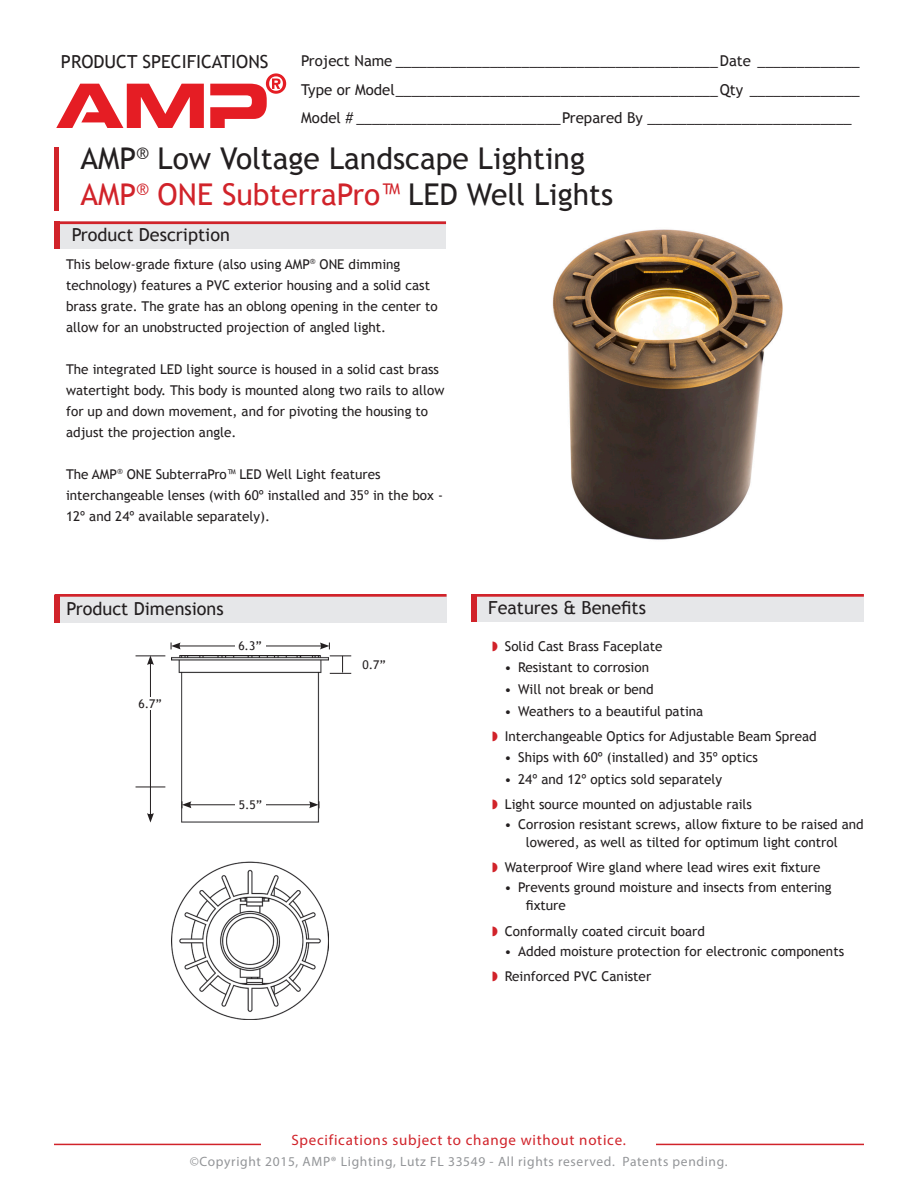
<style>
.page{position:relative;width:918px;height:1188px;background:#fff}
.page>*{position:absolute;margin:0;border:0;box-sizing:border-box;transform-origin:0 0}
.t1{font:30px "Trebuchet MS";color:#d1232a}
.t2{font:30px "Trebuchet MS";color:#231f20}
.Spec_Headings{font:18px "Trebuchet MS";color:#231f20}
.t3{font:15px/28.5px "Trebuchet MS";color:#231f20;text-align:justify}
.t4{font:15px "Myriad Pro";letter-spacing:.05em;color:#d1232a}
.t5{font:13.5px/18px "Trebuchet MS";color:#231f20;text-align:center}
.t6{font:13.5px "Myriad Pro";letter-spacing:.05em;color:#939598}
.drawing_dimensions{font:12px "Trebuchet MS";color:#231f20}
.s1{color:#231f20}
.s2{color:#d1232a}
</style>
<div class="page">
<svg style="left:210px;top:73px;width:76px;height:54px"></svg>
<svg style="left:57px;top:84px;width:147px;height:43px"></svg>
<div style="left:59px;top:221px;width:387px;height:28px;background:#e6e7e9"></div>
<div style="left:54px;top:221px;width:5px;height:28px;background:#d1232a"></div>
<div style="left:54px;top:221px;width:392px;height:3px;border:2px solid #d1232a"></div>
<div style="left:54px;top:147px;width:5px;height:64px;background:#d1232a"></div>
<hr style="left:54px;top:1144px;width:810px;height:1px;background:#d1232a">
<div style="left:262px;top:1134px;width:394px;height:27px;background:#fff"></div>
<div style="left:477px;top:594px;width:387px;height:28px;background:#e6e7e9"></div>
<div style="left:472px;top:594px;width:5px;height:28px;background:#d1232a"></div>
<div style="left:472px;top:594px;width:392px;height:3px;border:2px solid #d1232a"></div>
<img style="left:552px;top:229px;width:231px;height:311px">
<img style="left:171px;top:656px;width:158px;height:364px">
<div style="left:60px;top:595px;width:387px;height:28px;background:#e6e7e9"></div>
<div style="left:55px;top:595px;width:5px;height:28px;background:#d1232a"></div>
<div style="left:55px;top:594px;width:392px;height:3px;border:2px solid #d1232a"></div>
<hr style="left:189px;top:804px;width:123px;height:1px;background:#231f20">
<svg style="left:182px;top:801px;width:9px;height:7px"></svg>
<svg style="left:309px;top:801px;width:11px;height:7px"></svg>
<hr style="left:178px;top:646px;width:144px;height:1px;background:#231f20">
<svg style="left:171px;top:643px;width:10px;height:6px"></svg>
<svg style="left:320px;top:643px;width:10px;height:6px"></svg>
<div style="left:235px;top:640px;width:30px;height:12px;background:#fff"></div>
<div style="left:235px;top:799px;width:31px;height:12px;background:#fff"></div>
<svg style="left:136px;top:787px;width:29px;height:1px"></svg>
<hr style="left:150px;top:663px;width:1px;height:152px;background:#231f20">
<svg style="left:136px;top:656px;width:29px;height:9px"></svg>
<svg style="left:147px;top:813px;width:7px;height:10px"></svg>
<svg style="left:330px;top:656px;width:21px;height:18px"></svg>
<div style="left:135px;top:697px;width:30px;height:12px;background:#fff"></div>
<h2 class="Spec_Headings" style="left:61px;top:51px;width:209px">PRODUCT SPECIFICATIONS</h2>
<p class="t3" style="left:301px;top:47px;width:560px">Project Name _________________________________________Date _____________ Type or Model_________________________________________Qty ______________ Model # __________________________Prepared By __________________________</p>
<p class="t2" style="left:80px;top:141px;width:506px">AMP<sup>®</sup> Low Voltage Landscape Lighting</p>
<p class="t1" style="left:80px;top:177px;width:534px">AMP<sup>®</sup> ONE SubterraPro™ <span class="s1">LED Well Lights</span></p>
<p class="Spec_Headings" style="left:72px;top:224px;width:160px">Product Description</p>
<p class="t5" style="left:66px;top:255px;width:336px">This below-grade fixture (also using AMP<sup>®</sup> ONE dimming</p>
<p class="t5" style="left:66px;top:276px;width:366px">technology) features a PVC exterior housing and a solid cast</p>
<p class="t5" style="left:66px;top:297px;width:373px">brass grate. The grate has an oblong opening in the center to</p>
<p class="t5" style="left:66px;top:318px;width:322px">allow for an unobstructed projection of angled light.</p>
<p class="t5" style="left:66px;top:360px;width:374px">The integrated LED light source is housed in a solid cast brass</p>
<p class="t5" style="left:66px;top:381px;width:380px">watertight body. This body is mounted along two rails to allow</p>
<p class="t5" style="left:66px;top:402px;width:364px">for up and down movement, and for pivoting the housing to</p>
<p class="t5" style="left:66px;top:423px;width:172px">adjust the projection angle.</p>
<p class="t5" style="left:66px;top:465px;width:316px">The AMP<sup>®</sup> ONE SubterraPro™ LED Well Light features</p>
<p class="t5" style="left:66px;top:486px;width:378px">interchangeable lenses (with 60º installed and 35º in the box -</p>
<p class="t5" style="left:66px;top:507px;width:206px">12º and 24º available separately).</p>
<p class="Spec_Headings" style="left:67px;top:598px;width:159px">Product Dimensions</p>
<p class="Spec_Headings" style="left:488px;top:597px;width:159px">Features &amp; Benefits</p>
<p class="drawing_dimensions" style="left:238px;top:639px;width:25px">6.3”</p>
<p class="t5" style="left:492px;top:638px;width:172px"><span class="s2">◗</span> Solid Cast Brass Faceplate</p>
<p class="t5" style="left:504px;top:658px;width:146px">• Resistant to corrosion</p>
<p class="t5" style="left:504px;top:680px;width:151px">• Will not break or bend</p>
<p class="t5" style="left:504px;top:703px;width:201px">• Weathers to a beautiful patina</p>
<p class="t5" style="left:492px;top:728px;width:326px"><span class="s2">◗</span> Interchangeable Optics for Adjustable Beam Spread</p>
<p class="t5" style="left:504px;top:748px;width:255px">• Ships with 60º (installed) and 35º optics</p>
<p class="t5" style="left:504px;top:770px;width:219px">• 24º and 12º optics sold separately</p>
<p class="t5" style="left:492px;top:795px;width:261px"><span class="s2">◗</span> Light source mounted on adjustable rails</p>
<p class="t5" style="left:504px;top:816px;width:361px">• Corrosion resistant screws, allow fixture to be raised and lowered, as well as tilted for optimum light control</p>
<p class="t5" style="left:492px;top:859px;width:330px"><span class="s2">◗</span> Waterproof Wire gland where lead wires exit fixture</p>
<p class="t5" style="left:526px;top:879px;width:307px;text-align:left;text-indent:-22px">• Prevents ground moisture and insects from entering fixture</p>
<p class="t5" style="left:492px;top:922px;width:214px"><span class="s2">◗</span> Conformally coated circuit board</p>
<p class="t5" style="left:504px;top:942px;width:341px">• Added moisture protection for electronic components</p>
<p class="t5" style="left:492px;top:967px;width:161px"><span class="s2">◗</span> Reinforced PVC Canister</p>
<p class="drawing_dimensions" style="left:363px;top:657px;width:25px">0.7”</p>
<p class="drawing_dimensions" style="left:139px;top:697px;width:25px">6.7”</p>
<p class="drawing_dimensions" style="left:239px;top:798px;width:25px">5.5”</p>
<p class="t4" style="left:291px;top:1131px;width:336px">Specifications subject to change without notice.</p>
<p class="t6" style="left:190px;top:1153px;width:539px">©Copyright 2015, AMP® Lighting, Lutz FL 33549 - All rights reserved. Patents pending.</p>
</div>
